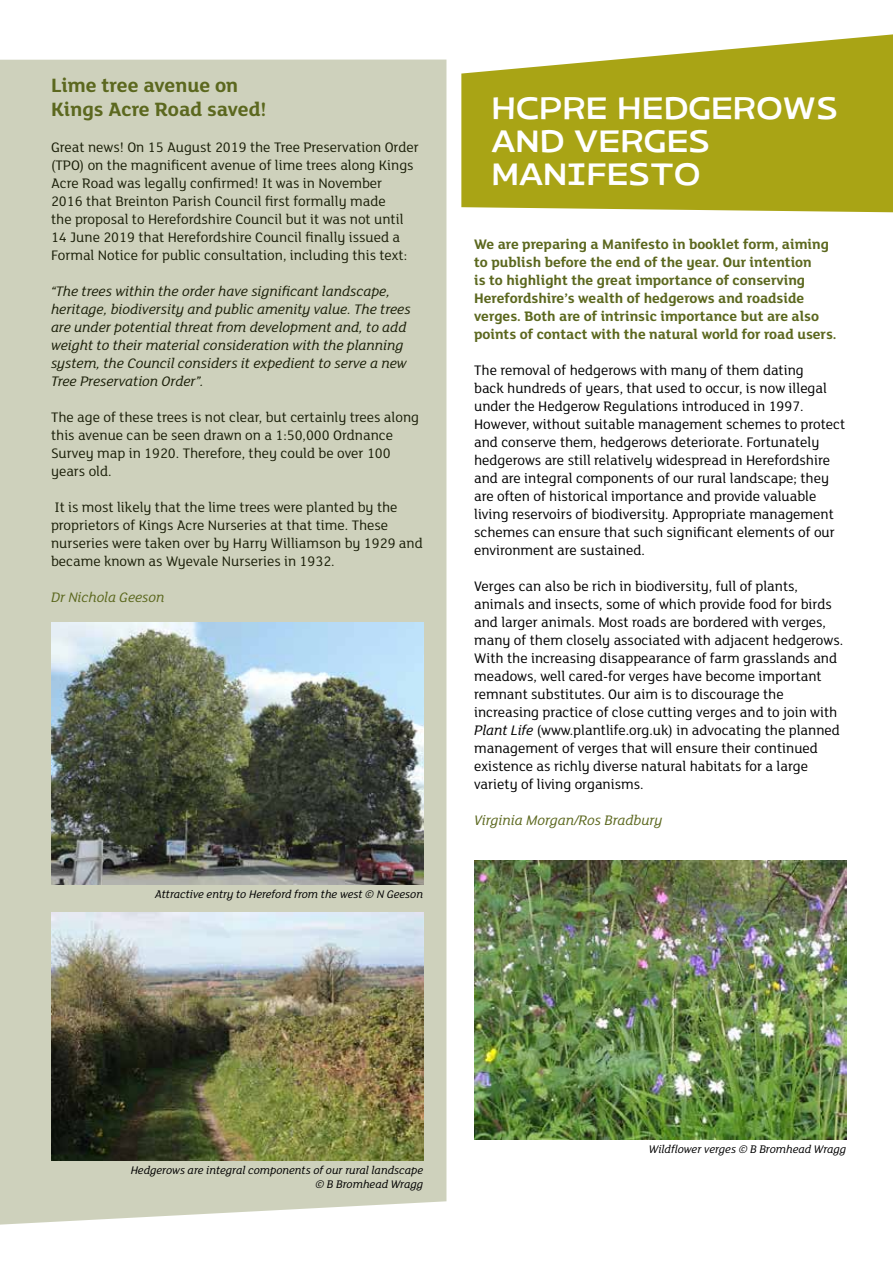
<style>
.page{position:relative;width:893px;height:1263px;background:#fff}
.page>*{position:absolute;margin:0;border:0;box-sizing:border-box;transform-origin:0 0}
.t1{font:30px/33px "Rustic Open";color:#fff}
.t2{font:700 21px/24px "FS Lola";color:#5c681f}
.t3{font:15px/18px "FS Lola";color:#000}
.t4{font:italic 15px/18px "FS Lola";color:#000}
.t5{font:700 15px/18px "FS Lola";color:#5c681f}
.t6{font:italic 15px "FS Lola";color:#5c681f}
.t7{font:italic 12px/13.5px "FS Lola";color:#000;text-align:right}
.s1{font-style:italic}
</style>
<div class="page">
<div style="left:0;top:60px;width:446px;height:1165px;background:#ced1bc"></div>
<img style="left:51px;top:622px;width:372px;height:262px">
<svg style="left:461px;top:34px;width:432px;height:178px;background:#b3af32"></svg>
<img style="left:474px;top:860px;width:372px;height:280px">
<img style="left:51px;top:913px;width:372px;height:248px">
<h2 class="t2" style="left:51px;top:72px;width:217px">Lime tree avenue on<br>Kings Acre Road saved!</h2>
<p class="t3" style="left:51px;top:138px;width:369px">Great news! On 15 August 2019 the Tree Preservation Order (TPO) on the magnificent avenue of lime trees along Kings Acre Road was legally confirmed! It was in November<br>2016 that Breinton Parish Council first formally made<br>the proposal to Herefordshire Council but it was not until 14 June 2019 that Herefordshire Council finally issued a Formal Notice for public consultation, including this text:</p>
<p class="t4" style="left:51px;top:282px;width:361px">“The trees within the order have significant landscape, heritage, biodiversity and public amenity value. The trees are under potential threat from development and, to add weight to their material consideration with the planning system, the Council considers it expedient to serve a new Tree Preservation Order”.</p>
<p class="t3" style="left:51px;top:408px;width:370px">The age of these trees is not clear, but certainly trees along this avenue can be seen drawn on a 1:50,000 Ordnance Survey map in 1920. Therefore, they could be over 100 years old.</p>
<p class="t3" style="left:51px;top:498px;width:373px">It is most likely that the lime trees were planted by the proprietors of Kings Acre Nurseries at that time. These nurseries were taken over by Harry Williamson by 1929 and became known as Wyevale Nurseries in 1932.</p>
<p class="t6" style="left:51px;top:588px;width:115px">Dr Nichola Geeson</p>
<p class="t7" style="left:155px;top:887px;width:270px">Attractive entry to Hereford from the west © N Geeson</p>
<h1 class="t1" style="left:492px;top:93px;width:348px">HCPRE HEDGEROWS<br>AND VERGES<br>MANIFESTO</h1>
<p class="t5" style="left:474px;top:235px;width:364px">We are preparing a Manifesto in booklet form, aiming to publish before the end of the year. Our intention<br>is to highlight the great importance of conserving Herefordshire’s wealth of hedgerows and roadside verges. Both are of intrinsic importance but are also points of contact with the natural world for road users.</p>
<p class="t3" style="left:474px;top:361px;width:373px">The removal of hedgerows with many of them dating<br>back hundreds of years, that used to occur, is now illegal under the Hedgerow Regulations introduced in 1997.<br>However, without suitable management schemes to protect and conserve them, hedgerows deteriorate. Fortunately hedgerows are still relatively widespread in Herefordshire and are integral components of our rural landscape; they are often of historical importance and provide valuable living reservoirs of biodiversity. Appropriate management schemes can ensure that such significant elements of our environment are sustained.</p>
<p class="t3" style="left:474px;top:577px;width:371px">Verges can also be rich in biodiversity, full of plants, animals and insects, some of which provide food for birds and larger animals. Most roads are bordered with verges, many of them closely associated with adjacent hedgerows.<br>With the increasing disappearance of farm grasslands and meadows, well cared-for verges have become important remnant substitutes. Our aim is to discourage the increasing practice of close cutting verges and to join with <span class="s1">Plant Life</span> (www.plantlife.org.uk) in advocating the planned management of verges that will ensure their continued existence as richly diverse natural habitats for a large variety of living organisms.</p>
<p class="t6" style="left:474px;top:811px;width:190px">Virginia Morgan/Ros Bradbury</p>
<p class="t7" style="left:131px;top:1163px;width:294px">Hedgerows are integral components of our rural landscape © B Bromhead Wragg</p>
<p class="t7" style="left:649px;top:1142px;width:199px">Wildflower verges © B Bromhead Wragg</p>
</div>
